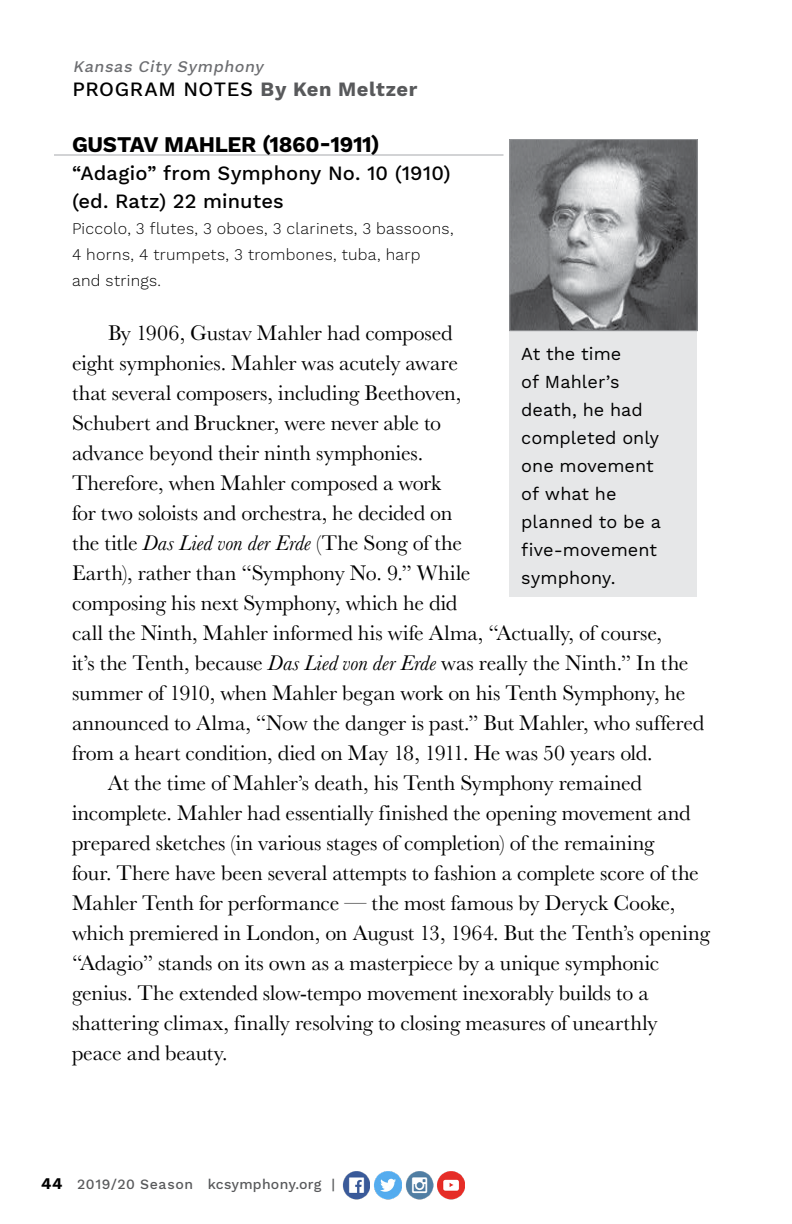
<style>
.page{position:relative;width:792px;height:1224px;background:#fff}
.page>*{position:absolute;margin:0;border:0;box-sizing:border-box;transform-origin:0 0}
.t1{font:22px "Baskerville";letter-spacing:-.01em;color:#000}
.t2{font:700 22px "Work Sans";letter-spacing:-.015em;color:#000}
.t3{font:500 20px/28px "Work Sans";letter-spacing:.01em;color:#000}
.t4{font:500 20px "Work Sans";letter-spacing:.03em;color:#000}
.t5{font:18px/28px "Work Sans";color:#000}
.t6{font:300 16px/26px "Work Sans";letter-spacing:.015em;color:#000}
.t7{font:italic 500 16px "Work Sans";color:#6d6e71}
.t8{font:500 14px "Work Sans";letter-spacing:.02em;color:#58595b}
.s1{font-weight:700;color:#58595b}
.s2{font-style:italic}
.s3{font-weight:700;font-size:16px;color:#000}
</style>
<div class="page">
<img style="left:342px;top:1171px;width:28px;height:28px">
<img style="left:374px;top:1171px;width:28px;height:28px">
<img style="left:437px;top:1171px;width:28px;height:28px">
<img style="left:405px;top:1171px;width:28px;height:28px">
<hr style="left:54px;top:154px;width:450px;height:1px;background:#a7a9ac">
<div style="left:509px;top:331px;width:188px;height:265px;background:#e6e7e8"></div>
<img style="left:511px;top:141px;width:185px;height:188px">
<div style="left:509px;top:139px;width:189px;height:192px;border:1px solid #939598"></div>
<p class="t7" style="left:73px;top:61px;width:195px">Kansas City Symphony</p>
<p class="t4" style="left:72px;top:82px;width:346px">PROGRAM NOTES <span class="s1">By Ken Meltzer</span></p>
<p class="t2" style="left:72px;top:131px;width:309px">GUSTAV MAHLER (1860-1911)</p>
<p class="t3" style="left:72px;top:160px;width:380px">“Adagio” from Symphony No. 10 (1910) (ed. Ratz) 22 minutes</p>
<p class="t6" style="left:72px;top:216px;width:383px">Piccolo, 3 flutes, 3 oboes, 3 clarinets, 3 bassoons,<br>4 horns, 4 trumpets, 3 trombones, tuba, harp<br>and strings.</p>
<p class="t1" style="left:108px;top:325px;width:346px">By 1906, Gustav Mahler had composed</p>
<p class="t1" style="left:72px;top:355px;width:388px">eight symphonies. Mahler was acutely aware</p>
<p class="t1" style="left:72px;top:385px;width:391px">that several composers, including Beethoven,</p>
<p class="t1" style="left:72px;top:415px;width:371px">Schubert and Bruckner, were never able to</p>
<p class="t1" style="left:72px;top:445px;width:353px">advance beyond their ninth symphonies.</p>
<p class="t1" style="left:72px;top:475px;width:371px">Therefore, when Mahler composed a work</p>
<p class="t1" style="left:72px;top:505px;width:382px">for two soloists and orchestra, he decided on</p>
<p class="t1" style="left:72px;top:535px;width:392px">the title <span class="s2">Das Lied von der Erde</span> (The Song of the</p>
<p class="t1" style="left:72px;top:565px;width:400px">Earth), rather than “Symphony No. 9.” While</p>
<p class="t1" style="left:72px;top:595px;width:387px">composing his next Symphony, which he did</p>
<p class="t1" style="left:72px;top:625px;width:592px">call the Ninth, Mahler informed his wife Alma, “Actually, of course,</p>
<p class="t1" style="left:72px;top:655px;width:618px">it’s the Tenth, because <span class="s2">Das Lied von der Erde</span> was really the Ninth.” In the</p>
<p class="t1" style="left:72px;top:685px;width:615px">summer of 1910, when Mahler began work on his Tenth Symphony, he</p>
<p class="t1" style="left:72px;top:715px;width:634px">announced to Alma, “Now the danger is past.” But Mahler, who suffered</p>
<p class="t1" style="left:72px;top:745px;width:582px">from a heart condition, died on May 18, 1911. He was 50 years old.</p>
<p class="t1" style="left:108px;top:775px;width:535px">At the time of Mahler’s death, his Tenth Symphony remained</p>
<p class="t1" style="left:72px;top:805px;width:620px">incomplete. Mahler had essentially finished the opening movement and</p>
<p class="t1" style="left:72px;top:835px;width:584px">prepared sketches (in various stages of completion) of the remaining</p>
<p class="t1" style="left:72px;top:865px;width:628px">four. There have been several attempts to fashion a complete score of the</p>
<p class="t1" style="left:72px;top:895px;width:605px">Mahler Tenth for performance — the most famous by Deryck Cooke,</p>
<p class="t1" style="left:72px;top:925px;width:639px">which premiered in London, on August 13, 1964. But the Tenth’s opening</p>
<p class="t1" style="left:72px;top:955px;width:589px">“Adagio” stands on its own as a masterpiece by a unique symphonic</p>
<p class="t1" style="left:72px;top:985px;width:578px">genius. The extended slow-tempo movement inexorably builds to a</p>
<p class="t1" style="left:72px;top:1015px;width:587px">shattering climax, finally resolving to closing measures of unearthly</p>
<p class="t1" style="left:72px;top:1045px;width:157px">peace and beauty.</p>
<p class="t5" style="left:521px;top:341px;width:141px">At the time<br>of Mahler’s death, he had completed only one movement of what he planned to be a five-movement symphony.</p>
<p class="t8" style="left:41px;top:1176px;width:295px"><span class="s3">44</span> 2019/20 Season kcsymphony.org |</p>
</div>
